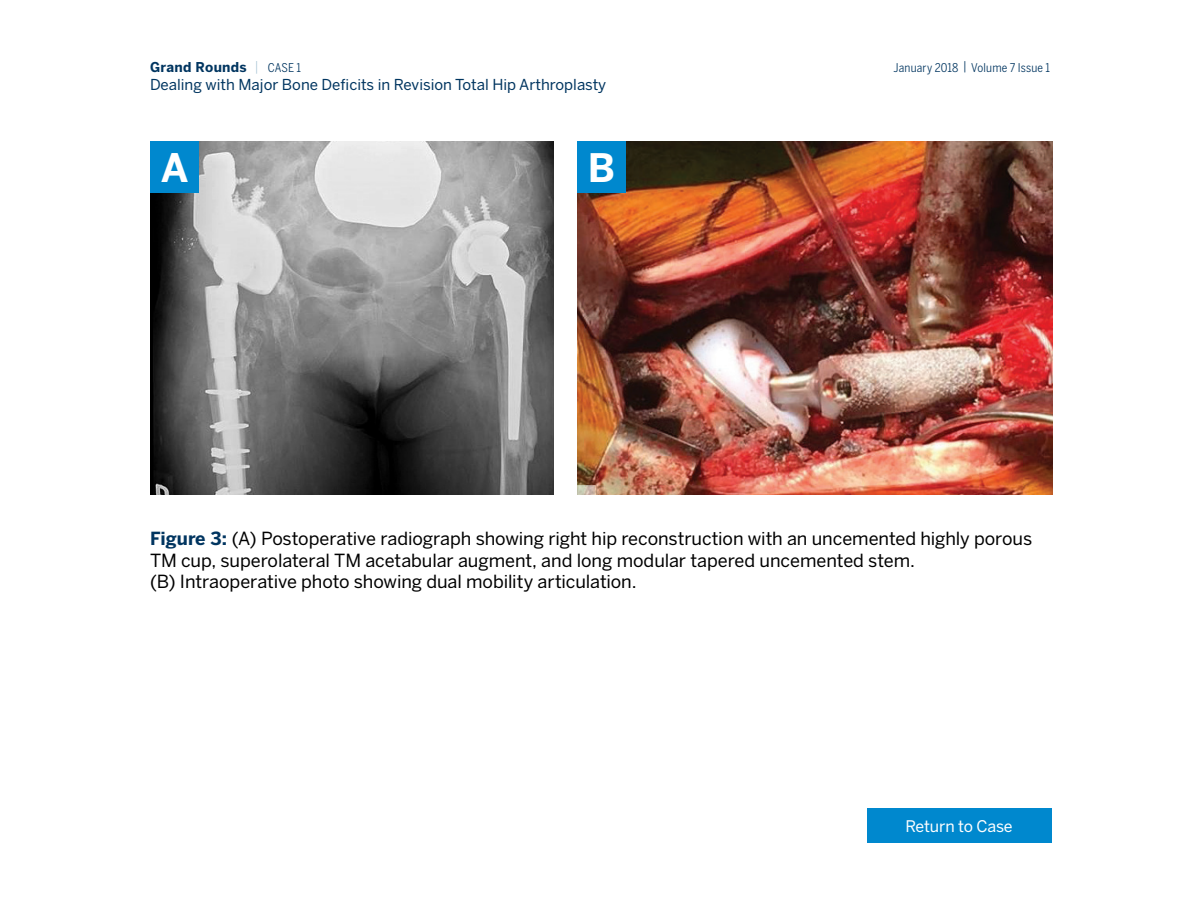
<style>
.page{position:relative;width:1200px;height:900px;background:#fff}
.page>*{position:absolute;margin:0;border:0;box-sizing:border-box;transform-origin:0 0}
.t1{font:700 39px "Benton Sans";color:#fff}
.t2{font:18px/21.6px "Benton Sans";letter-spacing:-.005em;color:#000}
.t3{font:15.9px "Benton Sans";letter-spacing:-.01em;color:#fff}
.t4{font:15px "Benton Sans";color:#003560}
.t5{font:700 13.5px "Benton Sans";letter-spacing:.02em;color:#003560}
.t6{font:12px "Benton Sans Condensed";letter-spacing:.015em;color:#003560}
.s1{font-weight:300;color:#9cbcce}
.s2{font-family:"Benton Sans Condensed";font-weight:400;font-size:12px}
.s3{font-weight:700;color:#003560}
</style>
<div class="page">
<img style="left:150px;top:141px;width:403px;height:354px">
<img style="left:578px;top:141px;width:474px;height:354px">
<div style="left:150px;top:141px;width:49px;height:52px;background:#0088ce"></div>
<div style="left:578px;top:141px;width:48px;height:52px;background:#0088ce"></div>
<div style="left:867px;top:808px;width:184px;height:35px;background:#0088ce"></div>
<p class="t5" style="left:150px;top:59px;width:152px">Grand Rounds <span class="s1">|</span> <span class="s2">CASE 1</span></p>
<p class="t6" style="left:894px;top:60px;width:158px">January 2018 | Volume 7 Issue 1</p>
<p class="t4" style="left:150px;top:76px;width:458px">Dealing with Major Bone Deficits in Revision Total Hip Arthroplasty</p>
<p class="t1" style="left:161px;top:143px;width:29px">A</p>
<p class="t1" style="left:588px;top:143px;width:29px">B</p>
<p class="t2" style="left:150px;top:528px;width:884px"><span class="s3">Figure 3:</span> (A) Postoperative radiograph showing right hip reconstruction with an uncemented highly porous<br>TM cup, superolateral TM acetabular augment, and long modular tapered uncemented stem.</p>
<p class="t2" style="left:150px;top:571px;width:488px">(B) Intraoperative photo showing dual mobility articulation.</p>
<p class="t3" style="left:905px;top:817px;width:109px">Return to Case</p>
</div>
